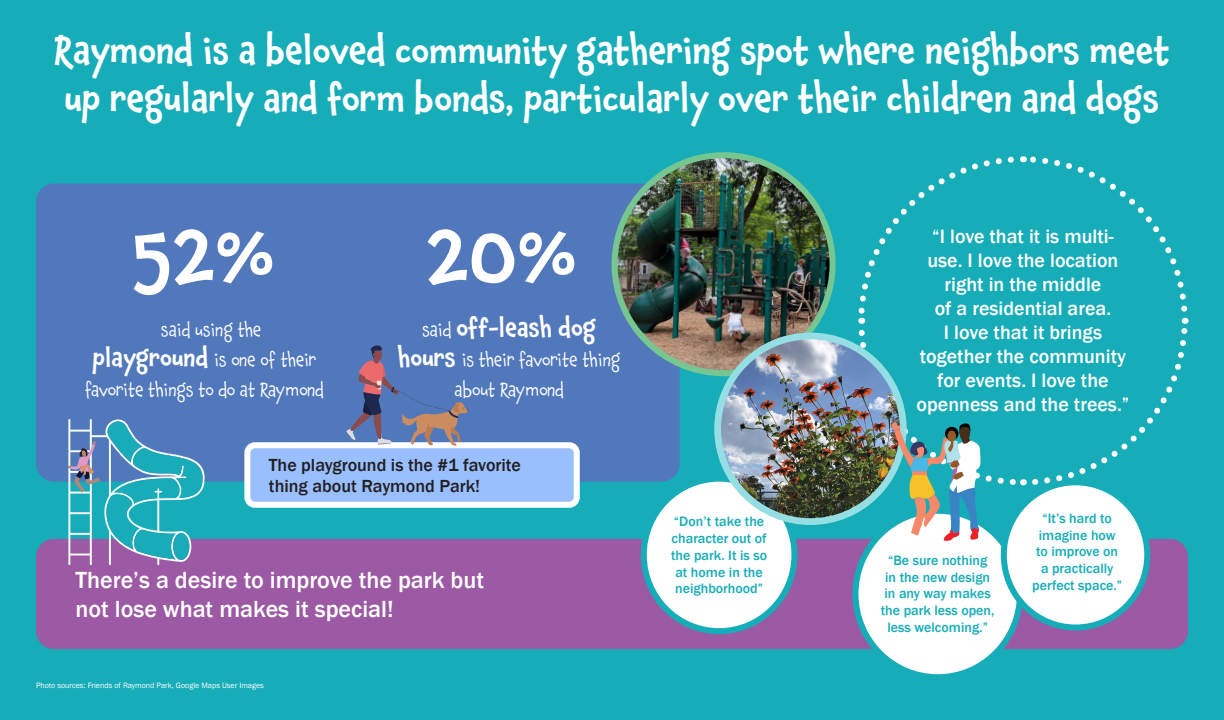
<style>
.page{position:relative;width:1224px;height:720px;background:#16adb8}
.page>*{position:absolute;margin:0;border:0;box-sizing:border-box;transform-origin:0 0}
.t1{font:500 80px "Chaloops";color:#fff}
.Heading_4{font:500 36px/48px "Chaloops";color:#fff;text-align:center}
.Sub_Heading_1{font:500 24px/28.8px "Franklin Gothic";color:#fff}
.t2{font:500 24px "Chaloops";color:#fff}
.t3{font:500 20px/24px "Franklin Gothic";color:#fff;text-align:center}
.t4{font:18px/30px "Chaloops";color:#fff;text-align:center}
.t5{font:500 18px/21.6px "Franklin Gothic";color:#231f20}
.t6{font:500 14px/16.8px "Franklin Gothic";color:#16adb8;text-align:center}
.t7{font:8px "Franklin Gothic";color:#fff}
.s1{font-weight:500;font-size:24px}
.s2{font-weight:400;font-size:18px}
</style>
<div class="page">
<div style="left:36px;top:539px;width:1152px;height:110px;background:#9c59a4;border-radius:18px"></div>
<div style="left:36px;top:184px;width:644px;height:298px;background:#5278bc;border-radius:18px"></div>
<div style="left:247px;top:445px;width:330px;height:60px;background:#99bfff;border-radius:8px"></div>
<div style="left:244px;top:442px;width:336px;height:66px;border:6px solid #fff;border-radius:8px"></div>
<div style="left:644px;top:479px;width:150px;height:152px;background:#fff;border-radius:50%"></div>
<div style="left:641px;top:476px;width:156px;height:158px;border:6px solid #16adb8;border-radius:50%"></div>
<div style="left:855px;top:511px;width:165px;height:166px;background:#fff;border-radius:50%"></div>
<div style="left:852px;top:508px;width:171px;height:172px;border:6px solid #16adb8;border-radius:50%"></div>
<div style="left:1004px;top:482px;width:143px;height:146px;background:#fff;border-radius:50%"></div>
<div style="left:1001px;top:479px;width:149px;height:152px;border:6px solid #16adb8;border-radius:50%"></div>
<img style="left:615px;top:155px;width:218px;height:218px;border-radius:109px">
<div style="left:612px;top:152px;width:224px;height:224px;border:6px solid #76c692;border-radius:50%"></div>
<img style="left:718px;top:336px;width:185px;height:186px;border-radius:93px">
<div style="left:714px;top:333px;width:193px;height:192px;border:7px solid #94dee4;border-radius:50%"></div>
<svg style="left:346px;top:345px;width:122px;height:101px"></svg>
<svg style="left:855px;top:156px;width:334px;height:385px"></svg>
<div style="left:947px;top:430px;width:9px;height:12px;background:#92592b;border-radius:50%"></div>
<svg style="left:68px;top:419px;width:141px;height:146px"></svg>
<h1 class="Heading_4" style="left:54px;top:27px;width:1117px">Raymond is a beloved community gathering spot where neighbors meet up regularly and form bonds, particularly over their children and dogs</h1>
<p class="t1" style="left:132px;top:195px;width:146px">52%</p>
<p class="t4" style="left:161px;top:314px;width:102px">said using the</p>
<p class="t4" style="left:85px;top:344px;width:241px"><span class="s1">playground</span> is one of their favorite things to do at Raymond</p>
<p class="t1" style="left:426px;top:195px;width:154px">20%</p>
<p class="t2" style="left:422px;top:309px;width:175px"><span class="s2">said</span> off-leash dog</p>
<p class="t4" style="left:398px;top:344px;width:224px"><span class="s1">hours</span> is their favorite thing about Raymond</p>
<p class="t5" style="left:269px;top:454px;width:254px">The playground is the #1 favorite thing about Raymond Park!</p>
<h2 class="Sub_Heading_1" style="left:76px;top:566px;width:410px">There’s a desire to improve the park but not lose what makes it special!</h2>
<p class="t7" style="left:36px;top:680px;width:229px">Photo sources: Friends of Raymond Park, Google Maps User Images</p>
<p class="t6" style="left:671px;top:513px;width:97px">“Don’t take the character out of the park. It is so at home in the neighborhood”</p>
<p class="t3" style="left:917px;top:225px;width:214px">“I love that it is multi&shy;use. I love the location right in the middle<br>of a residential area.<br>I love that it brings together the community for events. I love the openness and the trees.”</p>
<p class="t6" style="left:881px;top:552px;width:115px">“Be sure nothing<br>in the new design in any way makes the park less open, less welcoming.”</p>
<p class="t6" style="left:1032px;top:510px;width:91px">“It’s hard to imagine how to improve on a practically perfect space.”</p>
</div>
